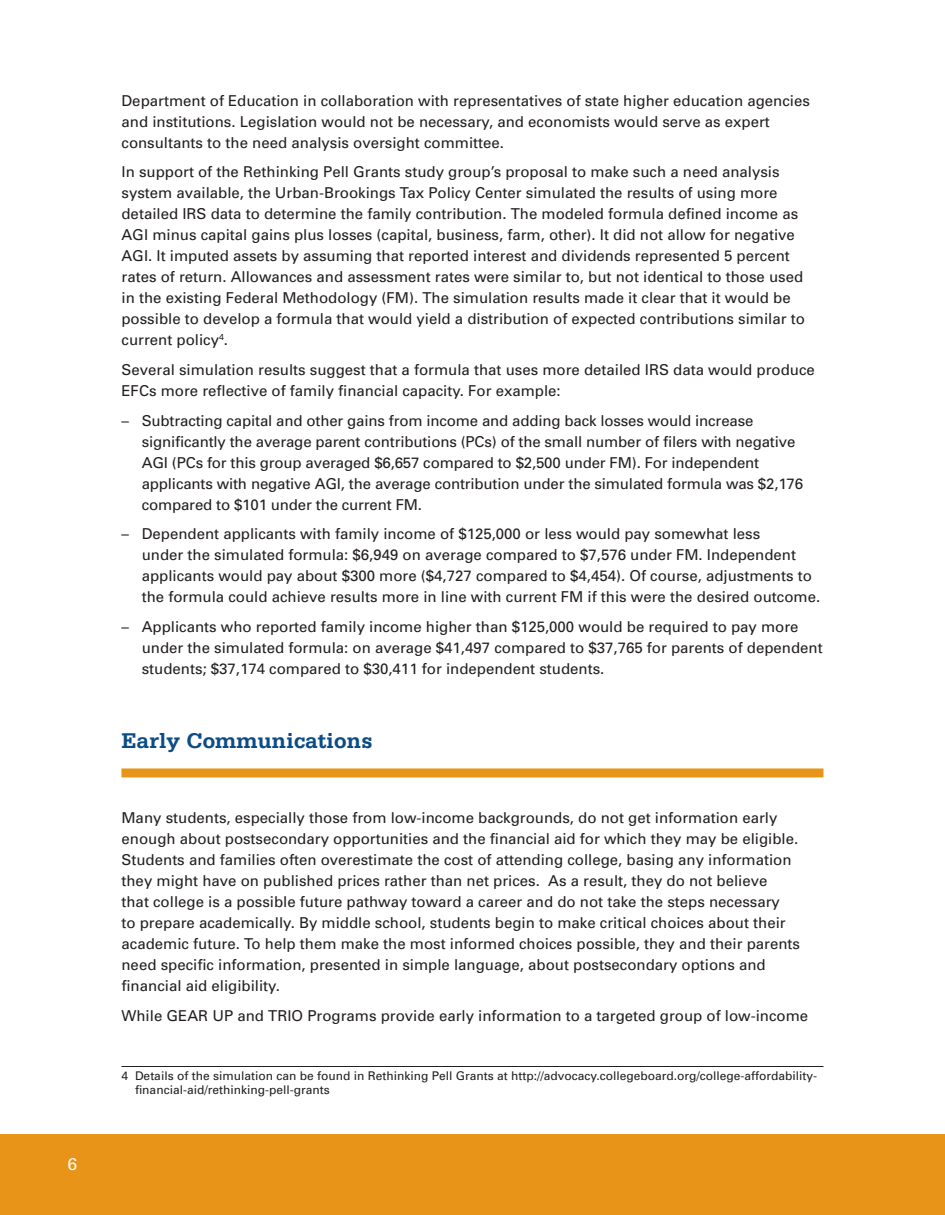
<style>
.page{position:relative;width:945px;height:1215px;background:#fff}
.page>*{position:absolute;margin:0;border:0;box-sizing:border-box;transform-origin:0 0}
.t1{font:700 22.5px "Serifa";color:#0b4b87}
.t2{font:18px "Serifa";color:#fff}
.t3{font:15px/21px "Univers";color:#231f20}
.t4{font:12px/13.5px "Univers";color:#231f20}
</style>
<div class="page">
<div style="left:932px;top:1134px;width:13px;height:81px;background:#e89418"></div>
<div style="left:0;top:1134px;width:932px;height:81px;background:#e89418"></div>
<div style="left:122px;top:768px;width:702px;height:9px;background:#e89418"></div>
<hr style="left:122px;top:1066px;width:702px;height:1px;background:#231f20">
<p class="t2" style="left:68px;top:1155px;width:12px">6</p>
<p class="t3" style="left:122px;top:90px;width:690px">Department of Education in collaboration with representatives of state higher education agencies and institutions. Legislation would not be necessary, and economists would serve as expert consultants to the need analysis oversight committee.</p>
<p class="t3" style="left:122px;top:162px;width:685px">In support of the Rethinking Pell Grants study group’s proposal to make such a need analysis system available, the Urban-Brookings Tax Policy Center simulated the results of using more detailed IRS data to determine the family contribution. The modeled formula defined income as AGI minus capital gains plus losses (capital, business, farm, other). It did not allow for negative AGI. It imputed assets by assuming that reported interest and dividends represented 5 percent rates of return. Allowances and assessment rates were similar to, but not identical to those used in the existing Federal Methodology (FM). The simulation results made it clear that it would be possible to develop a formula that would yield a distribution of expected contributions similar to current policy<sup>4</sup>.</p>
<p class="t3" style="left:122px;top:359px;width:695px">Several simulation results suggest that a formula that uses more detailed IRS data would produce<br>EFCs more reflective of family financial capacity. For example:</p>
<p class="t3" style="left:142px;top:410px;width:663px;text-indent:-20px">– Subtracting capital and other gains from income and adding back losses would increase significantly the average parent contributions (PCs) of the small number of filers with negative AGI (PCs for this group averaged $6,657 compared to $2,500 under FM). For independent applicants with negative AGI, the average contribution under the simulated formula was $2,176 compared to $101 under the current FM.</p>
<p class="t3" style="left:142px;top:524px;width:680px;text-indent:-20px">– Dependent applicants with family income of $125,000 or less would pay somewhat less<br>under the simulated formula: $6,949 on average compared to $7,576 under FM. Independent applicants would pay about $300 more ($4,727 compared to $4,454). Of course, adjustments to the formula could achieve results more in line with current FM if this were the desired outcome.</p>
<p class="t3" style="left:142px;top:616px;width:682px;text-indent:-20px">– Applicants who reported family income higher than $125,000 would be required to pay more under the simulated formula: on average $41,497 compared to $37,765 for parents of dependent students; $37,174 compared to $30,411 for independent students.</p>
<h2 class="t1" style="left:122px;top:728px;width:253px">Early Communications</h2>
<p class="t3" style="left:122px;top:808px;width:680px">Many students, especially those from low-income backgrounds, do not get information early enough about postsecondary opportunities and the financial aid for which they may be eligible.<br>Students and families often overestimate the cost of attending college, basing any information they might have on published prices rather than net prices. As a result, they do not believe<br>that college is a possible future pathway toward a career and do not take the steps necessary<br>to prepare academically. By middle school, students begin to make critical choices about their academic future. To help them make the most informed choices possible, they and their parents need specific information, presented in simple language, about postsecondary options and financial aid eligibility.</p>
<p class="t3" style="left:122px;top:1005px;width:688px">While GEAR UP and TRIO Programs provide early information to a targeted group of low-income</p>
<p class="t4" style="left:135px;top:1069px;width:684px;text-indent:-14px">4 Details of the simulation can be found in Rethinking Pell Grants at http://advocacy.collegeboard.org/college-affordability&shy;financial-aid/rethinking-pell-grants</p>
</div>
